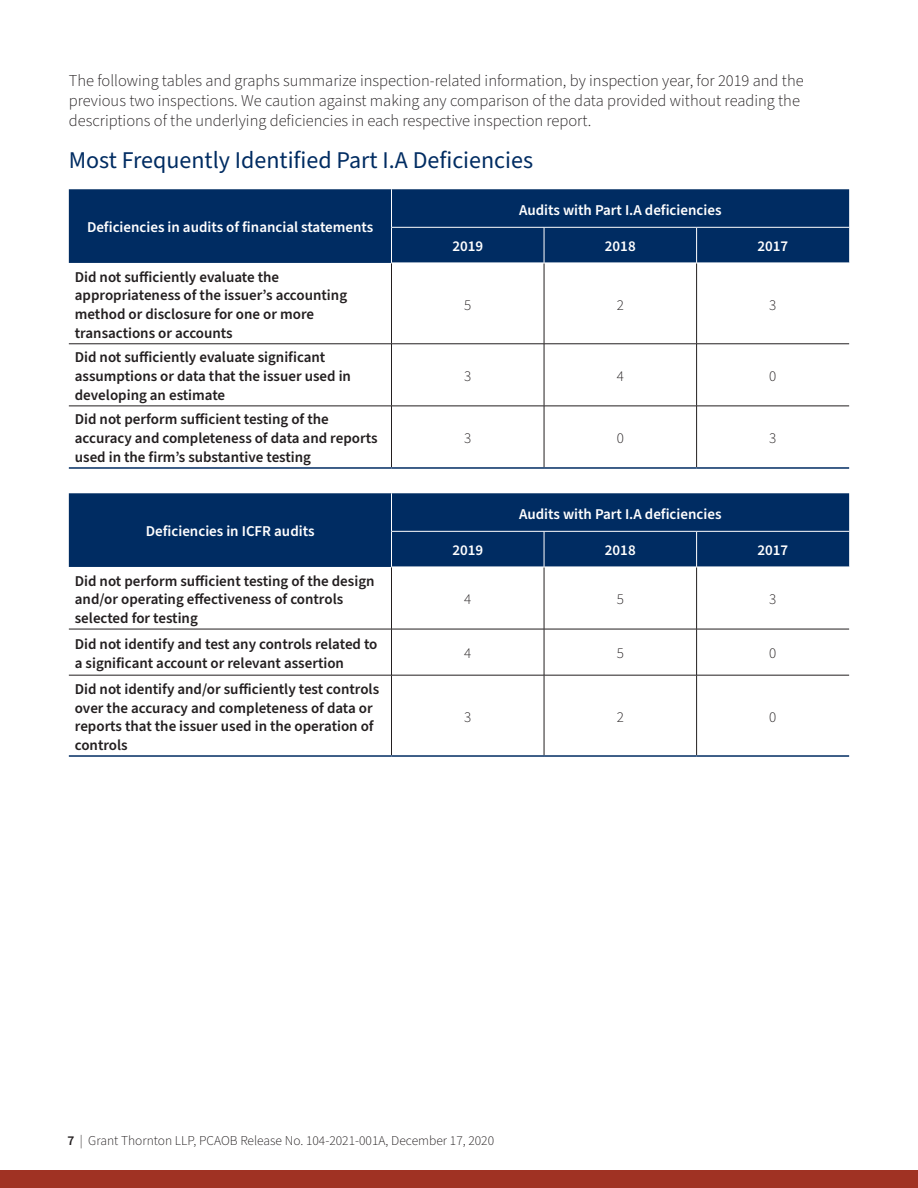
<style>
.page{position:relative;width:918px;height:1188px;background:#fff}
.page>*{position:absolute;margin:0;border:0;box-sizing:border-box;transform-origin:0 0}
.Header_2{font:24px "Source Sans Pro";color:#002c62}
.Body_Copy{font:300 16.5px/20.2px "Source Sans Pro";color:#231f20}
.t1{font:600 15px/18.8px "Source Sans Pro";color:#231f20}
.t2{font:600 15px "Source Sans Pro";color:#fff}
.t3{font:300 15px "Source Sans Pro";color:#231f20}
.t4{font:300 13.5px "Source Sans Pro";color:#231f20}
.s1{font-weight:600}
</style>
<div class="page">
<div style="left:0;top:1170px;width:918px;height:18px;background:#a03223"></div>
<div style="left:69px;top:189px;width:780px;height:74px;background:#002c62"></div>
<hr style="left:391px;top:263px;width:1px;height:81px;background:#231f20">
<hr style="left:544px;top:263px;width:1px;height:81px;background:#231f20">
<hr style="left:696px;top:263px;width:1px;height:81px;background:#231f20">
<hr style="left:391px;top:344px;width:1px;height:62px;background:#231f20">
<hr style="left:544px;top:344px;width:1px;height:62px;background:#231f20">
<hr style="left:696px;top:344px;width:1px;height:62px;background:#231f20">
<hr style="left:391px;top:406px;width:1px;height:61px;background:#231f20">
<hr style="left:544px;top:406px;width:1px;height:61px;background:#231f20">
<hr style="left:696px;top:406px;width:1px;height:61px;background:#231f20">
<hr style="left:391px;top:189px;width:1px;height:38px;background:#fff">
<hr style="left:391px;top:227px;width:1px;height:36px;background:#fff">
<hr style="left:544px;top:227px;width:1px;height:36px;background:#fff">
<hr style="left:696px;top:227px;width:1px;height:36px;background:#fff">
<hr style="left:391px;top:263px;width:153px;height:1px;background:#fff">
<hr style="left:544px;top:263px;width:153px;height:1px;background:#fff">
<hr style="left:391px;top:227px;width:153px;height:1px;background:#fff">
<hr style="left:544px;top:227px;width:153px;height:1px;background:#fff">
<hr style="left:697px;top:227px;width:152px;height:1px;background:#fff">
<hr style="left:69px;top:467px;width:323px;height:2px;background:#002c62">
<hr style="left:392px;top:467px;width:152px;height:2px;background:#002c62">
<hr style="left:544px;top:467px;width:153px;height:2px;background:#002c62">
<hr style="left:697px;top:467px;width:152px;height:2px;background:#002c62">
<hr style="left:69px;top:406px;width:323px;height:1px;background:#231f20">
<hr style="left:392px;top:406px;width:152px;height:1px;background:#231f20">
<hr style="left:544px;top:406px;width:153px;height:1px;background:#231f20">
<hr style="left:697px;top:406px;width:152px;height:1px;background:#231f20">
<hr style="left:69px;top:344px;width:323px;height:1px;background:#231f20">
<hr style="left:392px;top:344px;width:152px;height:1px;background:#231f20">
<hr style="left:544px;top:344px;width:153px;height:1px;background:#231f20">
<hr style="left:697px;top:344px;width:152px;height:1px;background:#231f20">
<div style="left:69px;top:493px;width:780px;height:74px;background:#002c62"></div>
<hr style="left:391px;top:567px;width:1px;height:62px;background:#231f20">
<hr style="left:544px;top:567px;width:1px;height:62px;background:#231f20">
<hr style="left:696px;top:567px;width:1px;height:62px;background:#231f20">
<hr style="left:69px;top:629px;width:323px;height:1px;background:#231f20">
<hr style="left:392px;top:629px;width:152px;height:1px;background:#231f20">
<hr style="left:391px;top:629px;width:1px;height:46px;background:#231f20">
<hr style="left:544px;top:629px;width:153px;height:1px;background:#231f20">
<hr style="left:544px;top:629px;width:1px;height:46px;background:#231f20">
<hr style="left:697px;top:629px;width:152px;height:1px;background:#231f20">
<hr style="left:696px;top:629px;width:1px;height:46px;background:#231f20">
<hr style="left:391px;top:675px;width:1px;height:80px;background:#231f20">
<hr style="left:544px;top:675px;width:1px;height:80px;background:#231f20">
<hr style="left:696px;top:675px;width:1px;height:80px;background:#231f20">
<hr style="left:391px;top:493px;width:1px;height:38px;background:#fff">
<hr style="left:391px;top:532px;width:1px;height:35px;background:#fff">
<hr style="left:544px;top:532px;width:1px;height:35px;background:#fff">
<hr style="left:696px;top:532px;width:1px;height:35px;background:#fff">
<hr style="left:391px;top:567px;width:153px;height:1px;background:#fff">
<hr style="left:544px;top:567px;width:153px;height:1px;background:#fff">
<hr style="left:391px;top:531px;width:153px;height:1px;background:#fff">
<hr style="left:544px;top:531px;width:153px;height:1px;background:#fff">
<hr style="left:697px;top:531px;width:152px;height:1px;background:#fff">
<hr style="left:69px;top:755px;width:323px;height:2px;background:#002c62">
<hr style="left:392px;top:755px;width:152px;height:2px;background:#002c62">
<hr style="left:544px;top:755px;width:153px;height:2px;background:#002c62">
<hr style="left:697px;top:755px;width:152px;height:2px;background:#002c62">
<hr style="left:69px;top:675px;width:323px;height:1px;background:#231f20">
<hr style="left:392px;top:675px;width:152px;height:1px;background:#231f20">
<hr style="left:544px;top:675px;width:153px;height:1px;background:#231f20">
<hr style="left:697px;top:675px;width:152px;height:1px;background:#231f20">
<p class="Body_Copy" style="left:69px;top:71px;width:736px">The following tables and graphs summarize inspection-related information, by inspection year, for 2019 and the previous two inspections. We caution against making any comparison of the data provided without reading the descriptions of the underlying deficiencies in each respective inspection report.</p>
<p class="Header_2" style="left:69px;top:144px;width:466px">Most Frequently Identified Part I.A Deficiencies</p>
<p class="t2" style="left:87px;top:217px;width:288px">Deficiencies in audits of financial statements</p>
<p class="t1" style="left:75px;top:268px;width:274px">Did not sufficiently evaluate the appropriateness of the issuer’s accounting method or disclosure for one or more transactions or accounts</p>
<p class="t1" style="left:75px;top:349px;width:278px">Did not sufficiently evaluate significant assumptions or data that the issuer used in developing an estimate</p>
<p class="t1" style="left:75px;top:411px;width:304px">Did not perform sufficient testing of the accuracy and completeness of data and reports used in the firm’s substantive testing</p>
<p class="t2" style="left:146px;top:521px;width:170px">Deficiencies in ICFR audits</p>
<p class="t1" style="left:75px;top:572px;width:301px">Did not perform sufficient testing of the design and/or operating effectiveness of controls selected for testing</p>
<p class="t2" style="left:519px;top:200px;width:204px">Audits with Part I.A deficiencies</p>
<p class="t2" style="left:452px;top:236px;width:32px">2019</p>
<p class="t2" style="left:605px;top:236px;width:32px">2018</p>
<p class="t2" style="left:757px;top:236px;width:32px">2017</p>
<p class="t3" style="left:464px;top:295px;width:9px">5</p>
<p class="t3" style="left:617px;top:295px;width:9px">2</p>
<p class="t3" style="left:769px;top:295px;width:9px">3</p>
<p class="t3" style="left:464px;top:366px;width:9px">3</p>
<p class="t3" style="left:617px;top:366px;width:9px">4</p>
<p class="t3" style="left:769px;top:366px;width:9px">0</p>
<p class="t3" style="left:464px;top:428px;width:9px">3</p>
<p class="t3" style="left:617px;top:428px;width:9px">0</p>
<p class="t3" style="left:769px;top:428px;width:9px">3</p>
<p class="t2" style="left:519px;top:504px;width:204px">Audits with Part I.A deficiencies</p>
<p class="t2" style="left:452px;top:540px;width:32px">2019</p>
<p class="t2" style="left:605px;top:540px;width:32px">2018</p>
<p class="t2" style="left:757px;top:540px;width:32px">2017</p>
<p class="t3" style="left:464px;top:589px;width:9px">4</p>
<p class="t3" style="left:617px;top:589px;width:9px">5</p>
<p class="t3" style="left:769px;top:589px;width:9px">3</p>
<p class="t1" style="left:75px;top:635px;width:304px">Did not identify and test any controls related to a significant account or relevant assertion</p>
<p class="t3" style="left:464px;top:643px;width:9px">4</p>
<p class="t3" style="left:617px;top:643px;width:9px">5</p>
<p class="t3" style="left:769px;top:643px;width:9px">0</p>
<p class="t1" style="left:75px;top:680px;width:306px">Did not identify and/or sufficiently test controls over the accuracy and completeness of data or reports that the issuer used in the operation of controls</p>
<p class="t3" style="left:464px;top:707px;width:9px">3</p>
<p class="t3" style="left:617px;top:707px;width:9px">2</p>
<p class="t3" style="left:769px;top:707px;width:9px">0</p>
<p class="t4" style="left:68px;top:1131px;width:428px"><span class="s1">7</span> | Grant Thornton LLP, PCAOB Release No. 104-2021-001A, December 17, 2020</p>
</div>
